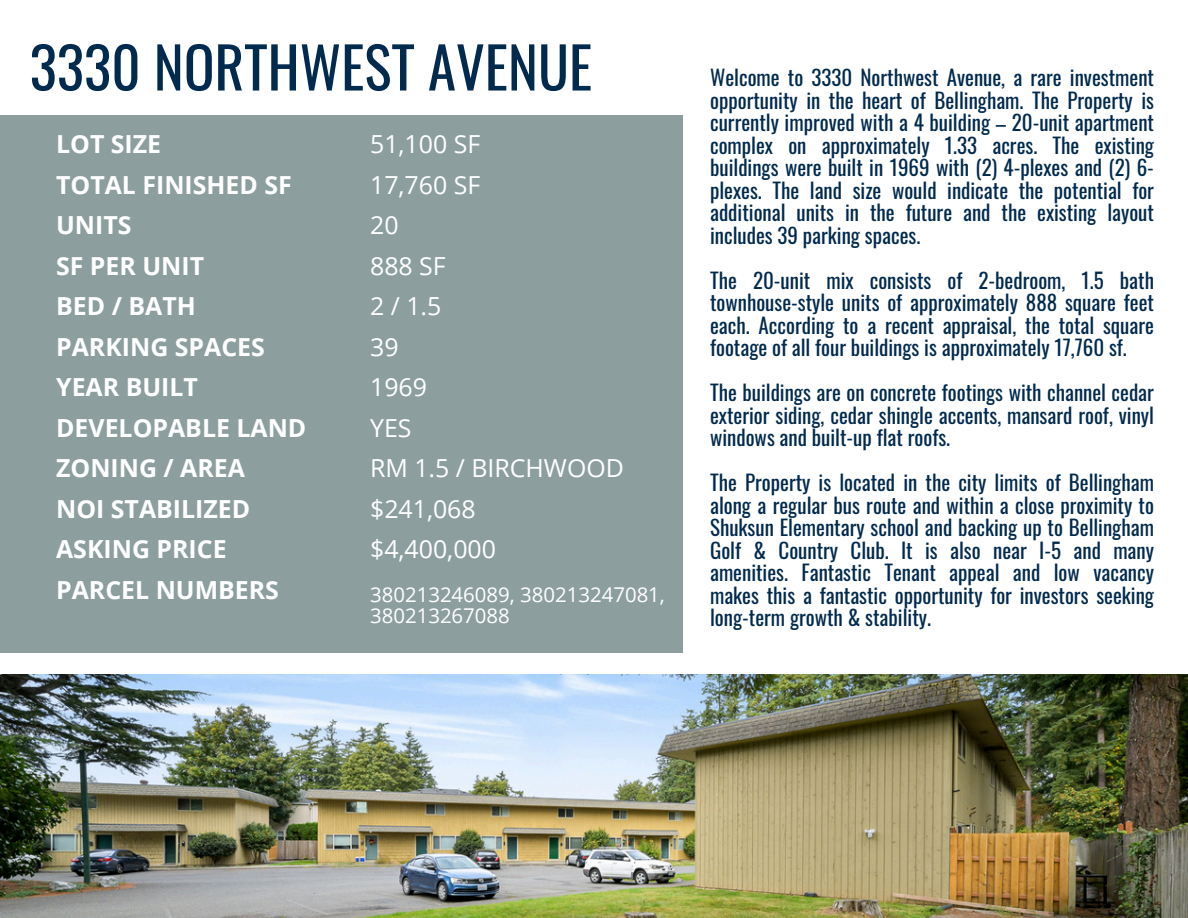
<style>
.page{position:relative;width:1188px;height:918px;background:#fff}
.page>*{position:absolute;margin:0;border:0;box-sizing:border-box;transform-origin:0 0}
.t1{font:57px "Oswald";color:#002a4e}
.t2{font:700 24.9px/40.5px "Open Sans";color:#fff}
.t3{font:24.9px/40.5px "Open Sans";color:#fff}
.t4{font:21px/22.5px "Oswald";color:#002a4e;text-align:justify}
.t5{font:20.4px "Open Sans";color:#fff}
</style>
<div class="page">
<div style="left:0;top:116px;width:683px;height:537px;background:#8d9e9f"></div>
<img style="left:0;top:675px;width:1188px;height:243px">
<p class="t1" style="left:30px;top:23px;width:564px">3330 NORTHWEST AVENUE</p>
<p class="t2" style="left:56px;top:123px;width:252px">LOT SIZE<br>TOTAL FINISHED SF<br>UNITS<br>SF PER UNIT<br>BED / BATH<br>PARKING SPACES<br>YEAR BUILT<br>DEVELOPABLE LAND<br>ZONING / AREA<br>NOI STABILIZED<br>ASKING PRICE<br>PARCEL NUMBERS</p>
<p class="t3" style="left:370px;top:123px;width:255px">51,100 SF<br>17,760 SF<br>20<br>888 SF<br>2 / 1.5<br>39<br>1969<br>YES<br>RM 1.5 / BIRCHWOOD $241,068<br>$4,400,000</p>
<p class="t5" style="left:370px;top:580px;width:296px">380213246089, 380213247081,</p>
<h2 class="t5" style="left:370px;top:602px;width:141px">380213267088</h2>
<h3 class="t4" style="left:710px;top:65px;width:445px">Welcome to 3330 Northwest Avenue, a rare investment opportunity in the heart of Bellingham. The Property is currently improved with a 4 building – 20-unit apartment complex on approximately 1.33 acres. The existing buildings were built in 1969 with (2) 4-plexes and (2) 6- plexes. The land size would indicate the potential for additional units in the future and the existing layout includes 39 parking spaces.</h3>
<p class="t4" style="left:710px;top:268px;width:445px">The 20-unit mix consists of 2-bedroom, 1.5 bath townhouse-style units of approximately 888 square feet each. According to a recent appraisal, the total square footage of all four buildings is approximately 17,760 sf.</p>
<p class="t4" style="left:710px;top:380px;width:445px">The buildings are on concrete footings with channel cedar exterior siding, cedar shingle accents, mansard roof, vinyl windows and built-up flat roofs.</p>
<p class="t4" style="left:710px;top:470px;width:445px">The Property is located in the city limits of Bellingham along a regular bus route and within a close proximity to Shuksun Elementary school and backing up to Bellingham Golf &amp; Country Club. It is also near I-5 and many amenities. Fantastic Tenant appeal and low vacancy makes this a fantastic opportunity for investors seeking long-term growth &amp; stability.</p>
</div>
